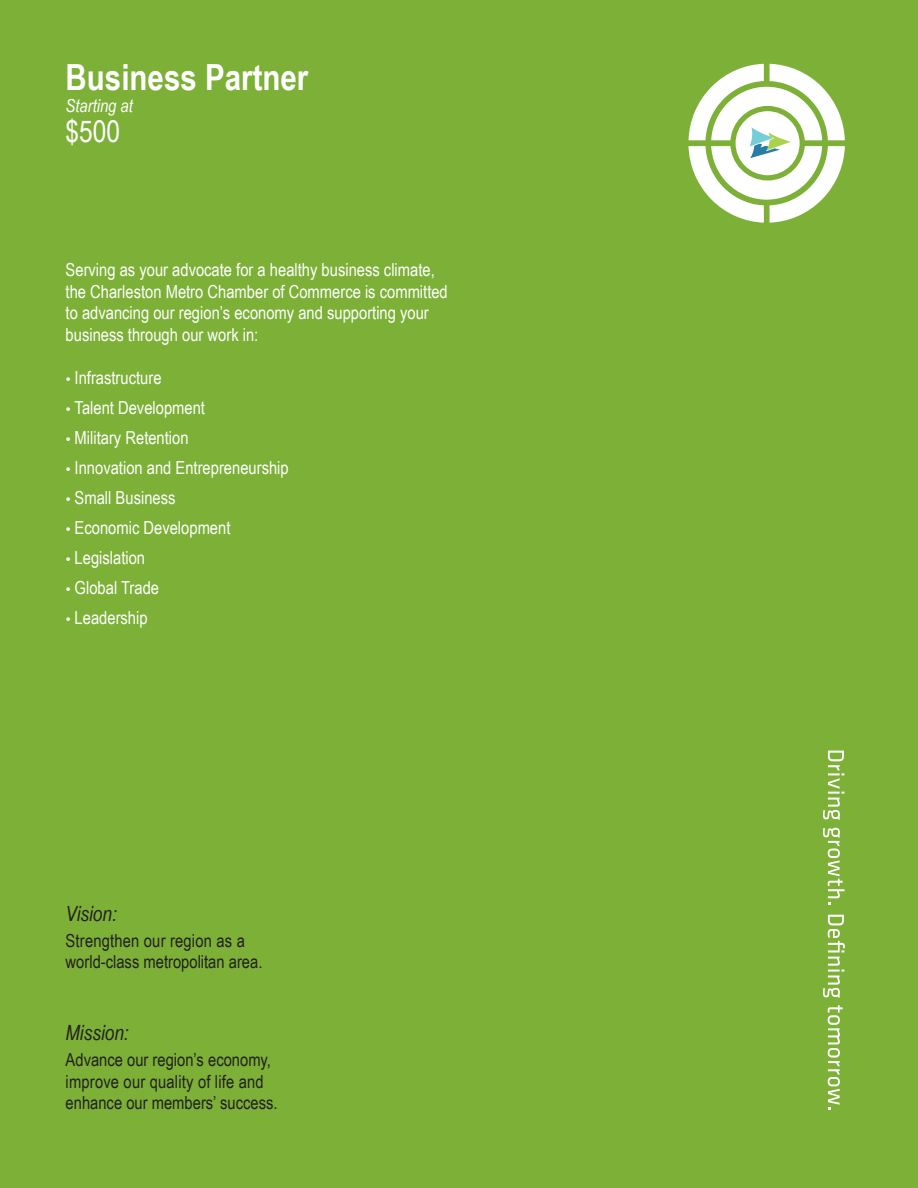
<style>
.page{position:relative;width:918px;height:1188px;background:#7cb037}
.page>*{position:absolute;margin:0;border:0;box-sizing:border-box;transform-origin:0 0}
.t1{font:700 36px "Arial Narrow";color:#fff}
.t2{font:30px "Arial Narrow";color:#fff}
.t3{font:italic 21px "Arial Narrow";color:#231f20}
.t4{font:18px/21.6px "Arial Narrow";color:#fff}
.t5{font:18px/21.6px "Arial Narrow";color:#231f20}
.t6{font:italic 18px "Arial Narrow";color:#fff}
.s1{font-family:"Klavika Basic";font-size:15px}
</style>
<div class="page">
<svg style="left:688px;top:64px;width:157px;height:159px"></svg>
<svg style="left:823px;top:751px;width:21px;height:69px"></svg>
<svg style="left:823px;top:828px;width:22px;height:77px"></svg>
<svg style="left:823px;top:915px;width:22px;height:83px"></svg>
<svg style="left:828px;top:1005px;width:15px;height:104px"></svg>
<p class="t1" style="left:66px;top:50px;width:244px">Business Partner</p>
<p class="t6" style="left:66px;top:93px;width:69px">Starting at</p>
<p class="t2" style="left:66px;top:109px;width:56px">$500</p>
<p class="t4" style="left:66px;top:258px;width:384px">Serving as your advocate for a healthy business climate, the Charleston Metro Chamber of Commerce is committed to advancing our region’s economy and supporting your business through our work in:</p>
<p class="t4" style="left:66px;top:366px;width:97px"><span class="s1">•</span> Infrastructure</p>
<p class="t4" style="left:66px;top:396px;width:141px"><span class="s1">•</span> Talent Development</p>
<p class="t4" style="left:66px;top:426px;width:125px"><span class="s1">•</span> Military Retention</p>
<p class="t4" style="left:66px;top:456px;width:225px"><span class="s1">•</span> Innovation and Entrepreneurship</p>
<p class="t4" style="left:66px;top:486px;width:111px"><span class="s1">•</span> Small Business</p>
<p class="t4" style="left:66px;top:516px;width:166px"><span class="s1">•</span> Economic Development</p>
<p class="t4" style="left:66px;top:546px;width:81px"><span class="s1">•</span> Legislation</p>
<p class="t4" style="left:66px;top:576px;width:95px"><span class="s1">•</span> Global Trade</p>
<p class="t4" style="left:66px;top:606px;width:84px"><span class="s1">•</span> Leadership</p>
<p class="t3" style="left:66px;top:899px;width:53px">Vision:</p>
<p class="t5" style="left:66px;top:929px;width:198px">Strengthen our region as a world-class metropolitan area.</p>
<p class="t3" style="left:66px;top:1018px;width:65px">Mission:</p>
<p class="t5" style="left:66px;top:1048px;width:213px">Advance our region’s economy, improve our quality of life and enhance our members’ success.</p>
</div>
